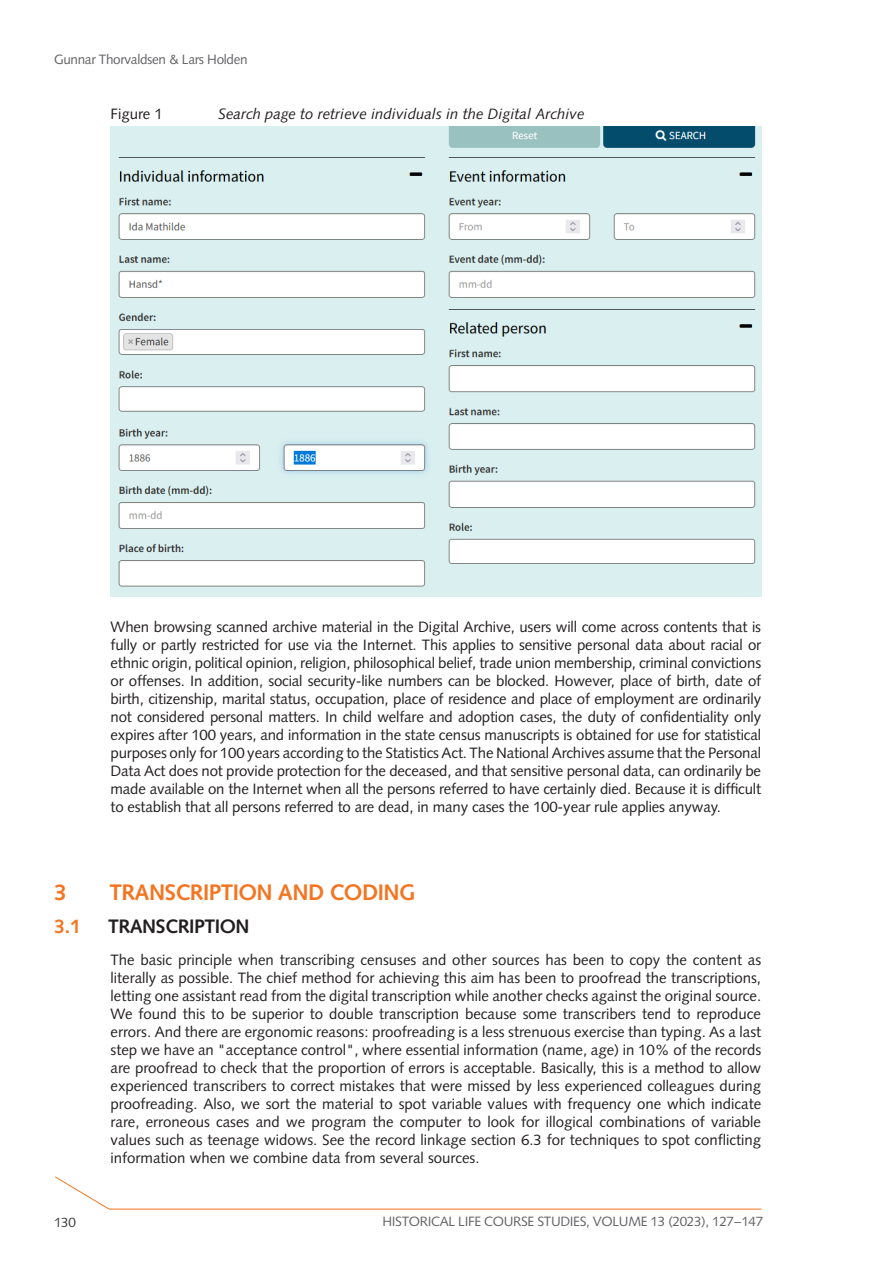
<style>
.page{position:relative;width:893px;height:1263px;background:#fff}
.page>*{position:absolute;margin:0;border:0;box-sizing:border-box;transform-origin:0 0}
.t1{font:700 22.5px "Syntax LT Std";letter-spacing:-.025em;color:#f47521}
.t2{font:700 19.5px "Syntax LT Std";letter-spacing:-.025em;color:#231f20}
.t3{font:700 19.5px "Syntax LT Std";color:#f57421}
.t4{font:15px/18px "Syntax LT Std";letter-spacing:-.01em;color:#231f20;text-align:justify}
.t5{font:italic 15px "Syntax LT Std";color:#231f20}
.t6{font:13.5px "Syntax LT Std";letter-spacing:-.025em;color:#636366}
.t7{font:13.5px "Syntax LT Std";color:#3e3e3f}
</style>
<div class="page">
<svg style="left:55px;top:1176px;width:707px;height:34px"></svg>
<img style="left:111px;top:126px;width:650px;height:470px">
<p class="t6" style="left:54px;top:51px;width:195px">Gunnar Thorvaldsen &amp; Lars Holden</p>
<p class="t4" style="left:111px;top:105px;width:54px">Figure 1</p>
<p class="t5" style="left:219px;top:105px;width:367px">Search page to retrieve individuals in the Digital Archive</p>
<p class="t4" style="left:111px;top:618px;width:652px">When browsing scanned archive material in the Digital Archive, users will come across contents that is fully or partly restricted for use via the Internet. This applies to sensitive personal data about racial or ethnic origin, political opinion, religion, philosophical belief, trade union membership, criminal convictions or offenses. In addition, social security-like numbers can be blocked. However, place of birth, date of birth, citizenship, marital status, occupation, place of residence and place of employment are ordinarily not considered personal matters. In child welfare and adoption cases, the duty of confidentiality only expires after 100 years, and information in the state census manuscripts is obtained for use for statistical purposes only for 100 years according to the Statistics Act. The National Archives assume that the Personal Data Act does not provide protection for the deceased, and that sensitive personal data, can ordinarily be made available on the Internet when all the persons referred to have certainly died. Because it is difficult to establish that all persons referred to are dead, in many cases the 100-year rule applies anyway.</p>
<p class="t1" style="left:54px;top:879px;width:14px">3</p>
<p class="t1" style="left:110px;top:879px;width:307px">TRANSCRIPTION AND CODING</p>
<p class="t3" style="left:54px;top:915px;width:29px">3.1</p>
<p class="t2" style="left:108px;top:915px;width:143px">TRANSCRIPTION</p>
<p class="t4" style="left:111px;top:951px;width:652px">The basic principle when transcribing censuses and other sources has been to copy the content as literally as possible. The chief method for achieving this aim has been to proofread the transcriptions, letting one assistant read from the digital transcription while another checks against the original source.<br>We found this to be superior to double transcription because some transcribers tend to reproduce errors. And there are ergonomic reasons: proofreading is a less strenuous exercise than typing. As a last step we have an "acceptance control", where essential information (name, age) in 10% of the records are proofread to check that the proportion of errors is acceptable. Basically, this is a method to allow experienced transcribers to correct mistakes that were missed by less experienced colleagues during proofreading. Also, we sort the material to spot variable values with frequency one which indicate rare, erroneous cases and we program the computer to look for illogical combinations of variable values such as teenage widows. See the record linkage section 6.3 for techniques to spot conflicting information when we combine data from several sources.</p>
<p class="t7" style="left:54px;top:1214px;width:23px">130</p>
<p class="t6" style="left:382px;top:1213px;width:382px">HISTORICAL LIFE COURSE STUDIES, VOLUME 13 (2023), 127−147</p>
</div>
